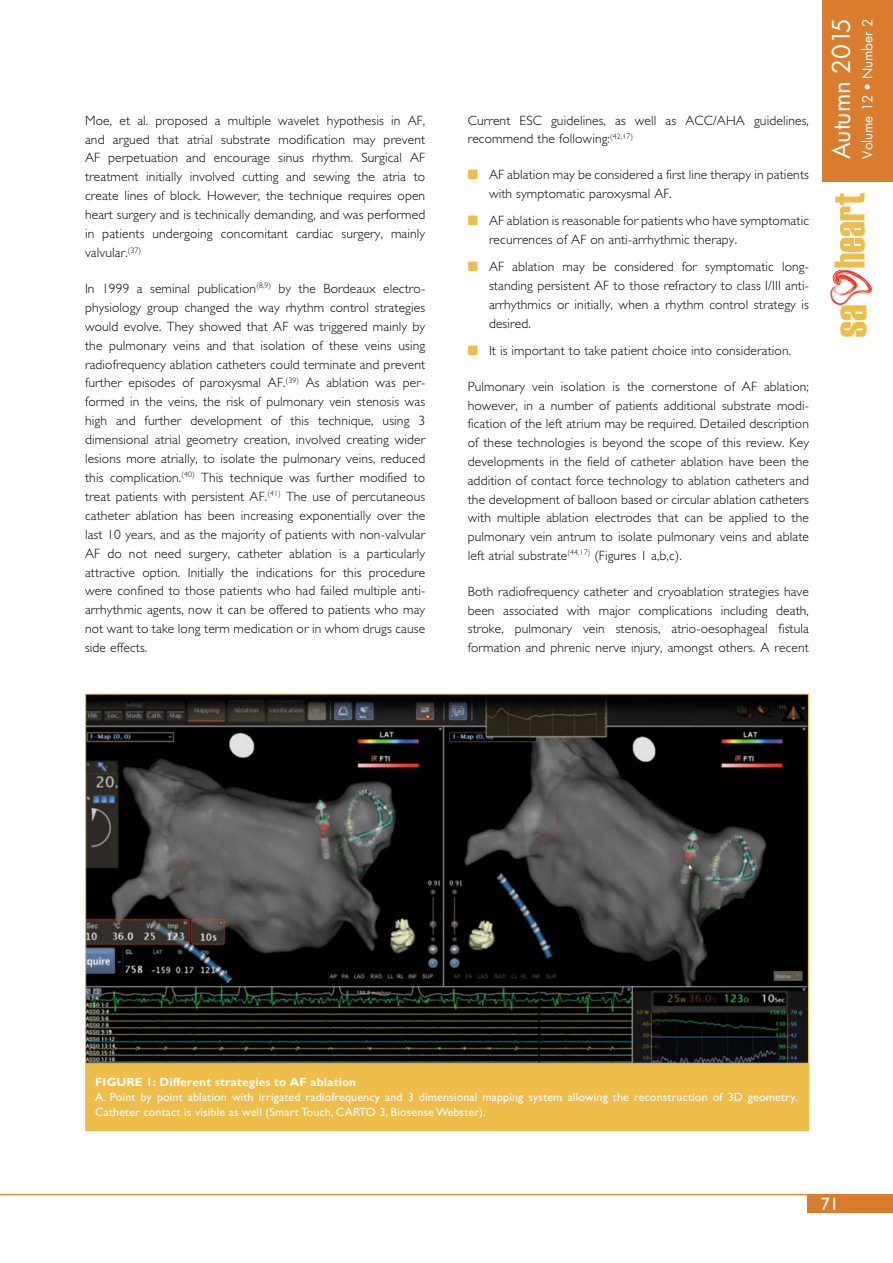
<style>
.page{position:relative;width:893px;height:1263px;background:#fff}
.page>*{position:absolute;margin:0;border:0;box-sizing:border-box;transform-origin:0 0}
.t1{font:24px "Futura Std";color:#fff}
.t2{font:18px "Gill Sans Std";color:#fff}
.t3{font:300 13.5px/18.9px "Gill Sans Std";letter-spacing:.01em;color:#000;text-align:justify}
.t4{font:13.5px "Futura Std";letter-spacing:-.005em;color:#fff}
.t5{font:12px/15px "Gill Sans Std";letter-spacing:.01em;color:#fff}
.t6{font:700 12px "Gill Sans Std";letter-spacing:.01em;color:#fff}
.s1{color:#edbc49}
</style>
<div class="page">
<hr style="left:0;top:1194px;width:827px;height:1px;background:#d97c2e">
<div style="left:808px;top:1194px;width:85px;height:18px;background:#d97c2e"></div>
<svg style="left:830px;top:193px;width:42px;height:144px"></svg>
<div style="left:822px;top:0;width:71px;height:182px;background:#d97c2e"></div>
<div style="left:86px;top:1064px;width:722px;height:66px;background:#edbc49"></div>
<div style="left:85px;top:1064px;width:724px;height:67px;border:1px solid #edbc49"></div>
<img style="left:87px;top:695px;width:720px;height:367px">
<p class="t3" style="left:85px;top:112px;width:342px">Moe, et al. proposed a multiple wavelet hypothesis in AF, and argued that atrial substrate modification may prevent AF perpetuation and encourage sinus rhythm. Surgical AF treatment initially involved cutting and sewing the atria to create lines of block. However, the technique requires open heart surgery and is technically demanding, and was performed in patients undergoing concomitant cardiac surgery, mainly valvular.<sup>(37)</sup></p>
<p class="t3" style="left:85px;top:280px;width:342px">In 1999 a seminal publication<sup>(8,9)</sup> by the Bordeaux electro&shy;physiology group changed the way rhythm control strategies would evolve. They showed that AF was triggered mainly by the pulmonary veins and that isolation of these veins using radiofrequency ablation catheters could terminate and prevent further episodes of paroxysmal AF.<sup>(39)</sup> As ablation was per&shy;formed in the veins, the risk of pulmonary vein stenosis was high and further development of this technique, using 3 dimensional atrial geometry creation, involved creating wider lesions more atrially, to isolate the pulmonary veins, reduced this complication.<sup>(40)</sup> This technique was further modified to treat patients with persistent AF.<sup>(41)</sup> The use of percutaneous catheter ablation has been increasing exponentially over the last 10 years, and as the majority of patients with non-valvular AF do not need surgery, catheter ablation is a particularly attractive option. Initially the indications for this procedure were confined to those patients who had failed multiple anti&shy;arrhythmic agents, now it can be offered to patients who may not want to take long term medication or in whom drugs cause side effects.</p>
<p class="t3" style="left:468px;top:112px;width:343px">Current ESC guidelines, as well as ACC/AHA guidelines, recommend the following:<sup>(42,17)</sup></p>
<p class="t3" style="left:489px;top:167px;width:321px;text-indent:-21px"><span class="s1">■</span> AF ablation may be considered a first line therapy in patients with symptomatic paroxysmal AF.</p>
<p class="t3" style="left:489px;top:213px;width:321px;text-indent:-21px"><span class="s1">■</span> AF ablation is reasonable for patients who have symptomatic recurrences of AF on anti-arrhythmic therapy.</p>
<p class="t3" style="left:489px;top:259px;width:321px;text-indent:-21px"><span class="s1">■</span> AF ablation may be considered for symptomatic long&shy;standing persistent AF to those refractory to class I/III anti&shy;arrhythmics or initially, when a rhythm control strategy is desired.</p>
<p class="t3" style="left:468px;top:342px;width:325px"><span class="s1">■</span> It is important to take patient choice into consideration.</p>
<p class="t3" style="left:468px;top:378px;width:343px">Pulmonary vein isolation is the cornerstone of AF ablation; however, in a number of patients additional substrate modi&shy;fication of the left atrium may be required. Detailed description of these technologies is beyond the scope of this review. Key developments in the field of catheter ablation have been the addition of contact force technology to ablation catheters and the development of balloon based or circular ablation catheters with multiple ablation electrodes that can be applied to the pulmonary vein antrum to isolate pulmonary veins and ablate left atrial substrate<sup>(44,17)</sup> (Figures 1 a,b,c).</p>
<p class="t3" style="left:468px;top:583px;width:343px">Both radiofrequency catheter and cryoablation strategies have been associated with major complications including death, stroke, pulmonary vein stenosis, atrio-oesophageal fistula formation and phrenic nerve injury, amongst others. A recent</p>
<h1 class="t1" style="left:828px;top:159px;width:143px;rotate:-90deg">Autumn 2015</h1>
<p class="t4" style="left:860px;top:159px;width:141px;rotate:-90deg">Volume 12 • Number 2</p>
<p class="t6" style="left:95px;top:1077px;width:263px">FIGURE 1: Different strategies to AF ablation</p>
<p class="t5" style="left:95px;top:1090px;width:704px">A. Point by point ablation with irrigated radiofrequency and 3 dimensional mapping system allowing the reconstruction of 3D geometry.<br>Catheter contact is visible as well (Smart Touch, CARTO 3, Biosense Webster).</p>
<h2 class="t2" style="left:821px;top:1197px;width:19px">71</h2>
</div>
